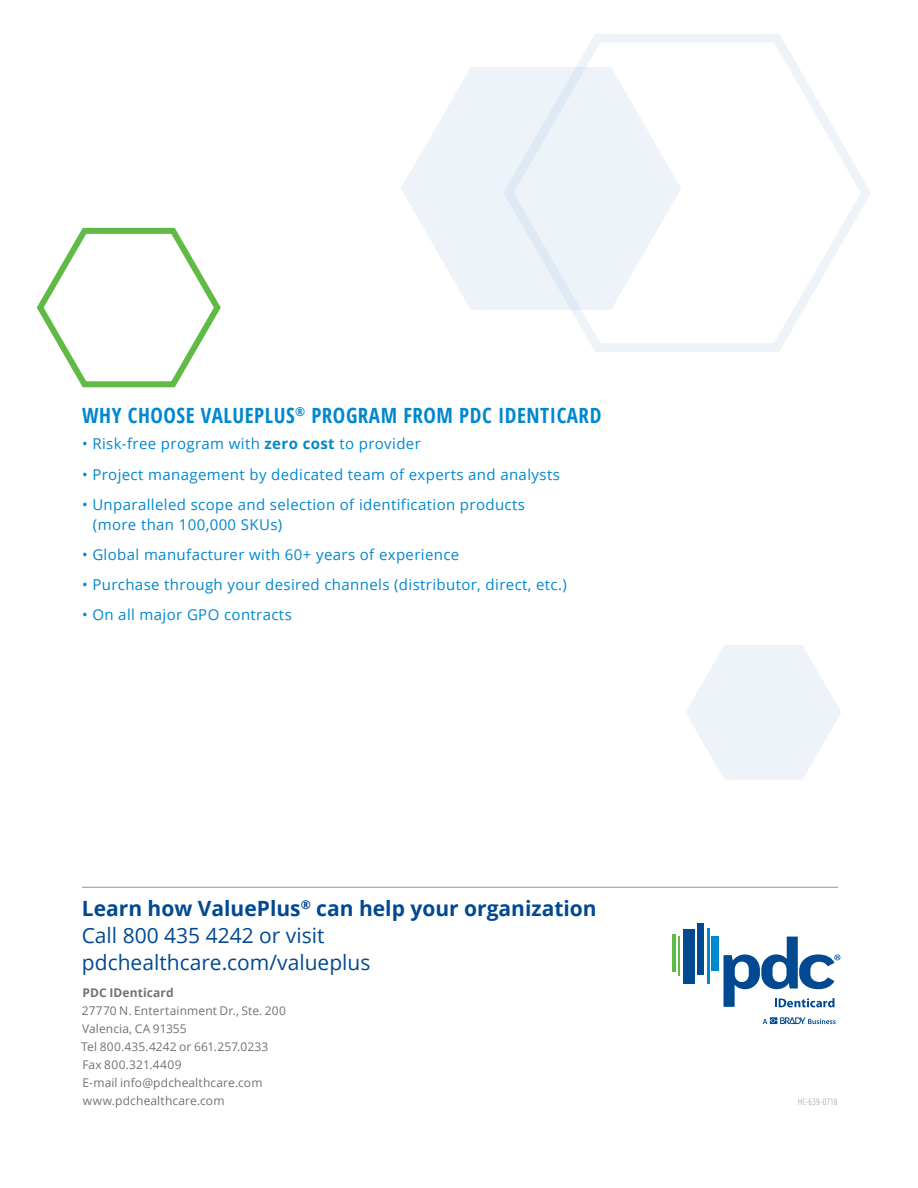
<style>
.page{position:relative;width:918px;height:1188px;background:#fff}
.page>*{position:absolute;margin:0;border:0;box-sizing:border-box;transform-origin:0 0}
.t1{font:21px/27px "Open Sans";color:#014990}
.t2{font:700 21px "Open Sans Condensed";letter-spacing:.025em;color:#0088ce}
.t3{font:15px/19.5px "Open Sans";letter-spacing:.025em;color:#0088ce}
.t4{font:12px/18px "Open Sans";letter-spacing:.01em;color:#717275}
.t5{font:700 12px "Open Sans";letter-spacing:.01em;color:#717275}
.t6{font:300 9px "Open Sans Condensed";letter-spacing:.02em;color:#939598}
.s1{font-weight:700}
</style>
<div class="page">
<svg style="left:401px;top:67px;width:101px;height:243px;fill:#edf3f9"></svg>
<svg style="left:502px;top:34px;width:369px;height:318px"></svg>
<svg style="left:686px;top:645px;width:155px;height:135px"></svg>
<svg style="left:36px;top:227px;width:185px;height:161px"></svg>
<hr style="left:82px;top:887px;width:756px;height:1px;background:#939598">
<hr style="left:672px;top:934px;width:4px;height:37px;background:#60bb46">
<hr style="left:678px;top:937px;width:2px;height:39px;background:#60bb46">
<div style="left:683px;top:929px;width:11px;height:55px;background:#014990"></div>
<div style="left:697px;top:923px;width:6px;height:51px;background:#014990"></div>
<hr style="left:707px;top:928px;width:3px;height:56px;background:#0088ce">
<div style="left:712px;top:937px;width:7px;height:34px;background:#0088ce"></div>
<svg style="left:724px;top:937px;width:116px;height:70px"></svg>
<svg style="left:763px;top:1017px;width:73px;height:7px"></svg>
<h1 class="t2" style="left:82px;top:401px;width:521px">WHY CHOOSE VALUEPLUS<sup>®</sup> PROGRAM FROM PDC IDENTICARD</h1>
<p class="t3" style="left:82px;top:434px;width:340px">• Risk-free program with <span class="s1">zero cost</span> to provider</p>
<p class="t3" style="left:82px;top:464px;width:479px">• Project management by dedicated team of experts and analysts</p>
<p class="t3" style="left:93px;top:495px;width:434px;text-indent:-11px">• Unparalleled scope and selection of identification products (more than 100,000 SKUs)</p>
<p class="t3" style="left:82px;top:544px;width:379px">• Global manufacturer with 60+ years of experience</p>
<p class="t3" style="left:82px;top:575px;width:486px">• Purchase through your desired channels (distributor, direct, etc.)</p>
<p class="t3" style="left:82px;top:605px;width:211px">• On all major GPO contracts</p>
<h1 class="t1" style="left:82px;top:894px;width:517px"><span class="s1">Learn how ValuePlus</span><sup>®</sup> <span class="s1">can help your organization<br></span>Call 800 435 4242 or visit pdchealthcare.com/valueplus</h1>
<p class="t5" style="left:83px;top:984px;width:93px">PDC IDenticard</p>
<p class="t4" style="left:81px;top:1001px;width:206px">27770 N. Entertainment Dr., Ste. 200<br>Valencia, CA 91355<br>Tel 800.435.4242 or 661.257.0233<br>Fax 800.321.4409<br>E-mail info@pdchealthcare.com www.pdchealthcare.com</p>
<p class="t6" style="left:798px;top:1096px;width:41px">HC-639-0718</p>
</div>
